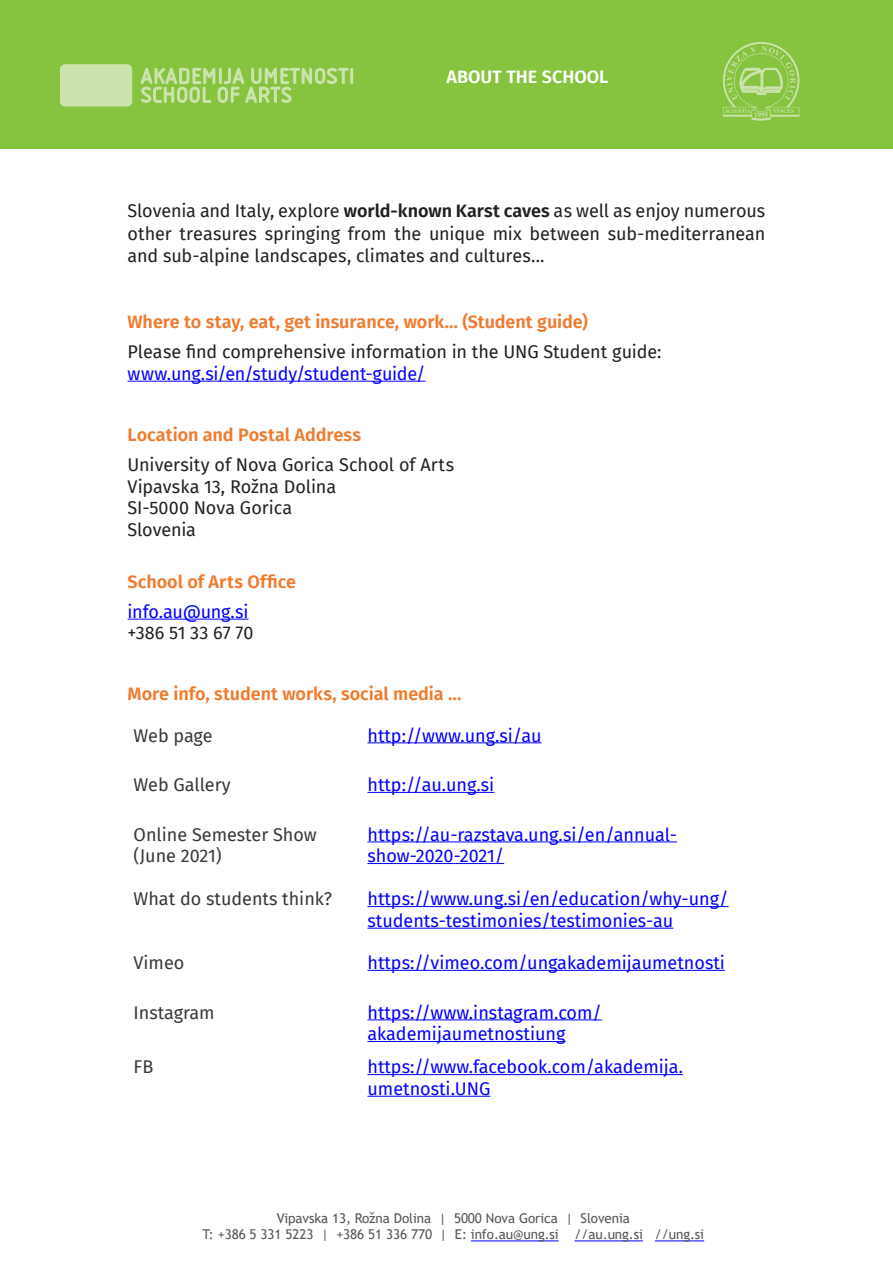
<style>
.page{position:relative;width:893px;height:1263px;background:#fff}
.page>*{position:absolute;margin:0;border:0;box-sizing:border-box;transform-origin:0 0}
.t1{font:18px/21.6px "Fira Sans";letter-spacing:-.005em;color:#231f20}
.t2{font:18px/21.6px "Fira Sans";color:#00f}
.t3{font:600 18px "Fira Sans";letter-spacing:-.005em;color:#ef7b2f}
.t4{font:18px/21.6px "Fira Sans";color:#383839}
.t5{font:600 18px "Fira Sans";color:#fff}
.t6{font:13.5px/16.2px "Trebuchet MS";letter-spacing:-.005em;color:#57585a;text-align:center}
.s1{font-weight:600}
.s2{color:#00f}
.s3{color:#231f20}
</style>
<div class="page">
<div style="left:0;top:0;width:893px;height:149px;background:#86c43f"></div>
<svg style="left:723px;top:42px;width:76px;height:79px"></svg>
<div style="left:60px;top:64px;width:72px;height:42px;background:#cce3ae;border-radius:5px"></div>
<svg style="left:141px;top:68px;width:212px;height:35px"></svg>
<hr style="left:471px;top:1240px;width:88px;height:1px;background:#00f">
<hr style="left:575px;top:1240px;width:68px;height:1px;background:#00f">
<hr style="left:655px;top:1240px;width:49px;height:1px;background:#00f">
<hr style="left:128px;top:381px;width:298px;height:1px;background:#00f">
<hr style="left:128px;top:619px;width:120px;height:1px;background:#00f">
<hr style="left:367px;top:742px;width:175px;height:1px;background:#00f">
<hr style="left:367px;top:792px;width:127px;height:1px;background:#00f">
<hr style="left:367px;top:841px;width:310px;height:1px;background:#00f">
<hr style="left:367px;top:863px;width:137px;height:1px;background:#00f">
<hr style="left:367px;top:906px;width:362px;height:1px;background:#00f">
<hr style="left:367px;top:928px;width:306px;height:1px;background:#00f">
<hr style="left:367px;top:970px;width:358px;height:1px;background:#00f">
<hr style="left:367px;top:1019px;width:235px;height:1px;background:#00f">
<hr style="left:367px;top:1041px;width:198px;height:1px;background:#00f">
<hr style="left:367px;top:1074px;width:316px;height:1px;background:#00f">
<hr style="left:367px;top:1096px;width:123px;height:1px;background:#00f">
<p class="t5" style="left:446px;top:62px;width:163px">ABOUT THE SCHOOL</p>
<p class="t1" style="left:128px;top:199px;width:639px;line-height:22.5px;text-align:justify">Slovenia and Italy, explore <span class="s1">world-known Karst caves</span> as well as enjoy numerous other treasures springing from the unique mix between sub-mediterranean and sub-alpine landscapes, climates and cultures...</p>
<p class="t3" style="left:128px;top:307px;width:462px">Where to stay, eat, get insurance, work... (Student guide)</p>
<p class="t1" style="left:128px;top:341px;width:535px">Please find comprehensive information in the UNG Student guide: <span class="s2">www.ung.si/en/study/student-guide/</span></p>
<p class="t3" style="left:128px;top:420px;width:235px">Location and Postal Address</p>
<p class="t1" style="left:128px;top:454px;width:328px">University of Nova Gorica School of Arts<br>Vipavska 13, Rožna Dolina<br>SI-5000 Nova Gorica<br>Slovenia</p>
<p class="t3" style="left:128px;top:567px;width:170px">School of Arts Office</p>
<p class="t2" style="left:128px;top:600px;width:127px">info.au@ung.si <span class="s3">+386 51 33 67 70</span></p>
<p class="t3" style="left:128px;top:678px;width:335px">More info, student works, social media ...</p>
<p class="t4" style="left:134px;top:724px;width:80px">Web page</p>
<p class="t2" style="left:367px;top:724px;width:176px">http://www.ung.si/au</p>
<p class="t4" style="left:134px;top:773px;width:99px">Web Gallery</p>
<p class="t2" style="left:367px;top:773px;width:128px">http://au.ung.si</p>
<p class="t4" style="left:134px;top:823px;width:185px">Online Semester Show (June 2021)</p>
<p class="t2" style="left:367px;top:823px;width:311px">https://au-razstava.ung.si/en/annual&shy;show-2020-2021/</p>
<p class="t4" style="left:134px;top:888px;width:200px">What do students think?</p>
<p class="t2" style="left:367px;top:888px;width:363px">https://www.ung.si/en/education/why-ung/ students-testimonies/testimonies-au</p>
<p class="t4" style="left:134px;top:951px;width:52px">Vimeo</p>
<p class="t2" style="left:367px;top:951px;width:359px">https://vimeo.com/ungakademijaumetnosti</p>
<p class="t4" style="left:134px;top:1001px;width:83px">Instagram</p>
<p class="t2" style="left:367px;top:1001px;width:236px">https://www.instagram.com/ akademijaumetnostiung</p>
<p class="t4" style="left:134px;top:1056px;width:21px">FB</p>
<p class="t2" style="left:367px;top:1056px;width:317px">https://www.facebook.com/akademija. umetnosti.UNG</p>
<p class="t6" style="left:203px;top:1210px;width:503px">Vipavska 13, Rožna Dolina | 5000 Nova Gorica | Slovenia<br>T: +386 5 331 5223 | +386 51 336 770 | E: info.au@ung.si //au.ung.si //ung.si</p>
</div>
